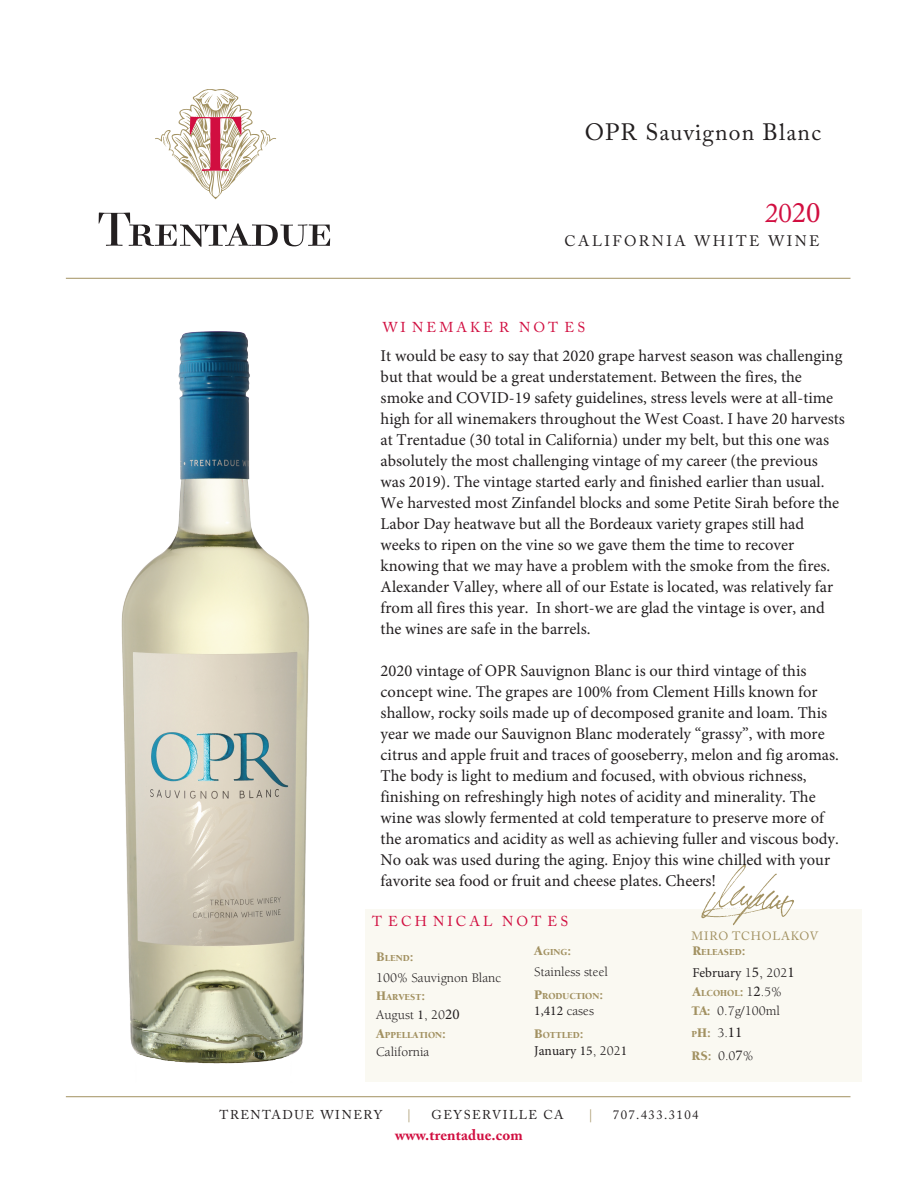
<style>
.page{position:relative;width:918px;height:1188px;background:#fff}
.page>*{position:absolute;margin:0;border:0;box-sizing:border-box;transform-origin:0 0}
.t1{font:26.85px "Adobe Caslon Pro";color:#d10e40}
.t2{font:23.55px "Adobe Caslon Pro";letter-spacing:.05em;color:#231f20}
.t3{font:16.5px/21px "Minion Pro";color:#231f20}
.t4{font:15.15px "Adobe Caslon Pro";letter-spacing:.165em;color:#231f20}
.t5{font:700 15px "Adobe Caslon Pro";letter-spacing:.01em;color:#d10e40}
.t6{font:14.25px "Adobe Caslon Pro";letter-spacing:.215em;color:#d10e40}
.t7{font:13.5px/22.8px "Berkeley";color:#231f20}
.t8{font:13.5px "Minion Pro";color:#231f20}
.t9{font:12.75px "Adobe Caslon Pro";letter-spacing:.11em;color:#231f20}
.t10{font:12.75px "Adobe Caslon Pro";color:#a29161}
.t11{font:12px "Adobe Caslon Pro";letter-spacing:.065em;color:#a29161}
.t12{font:900 9.45px "Berkeley";color:#a29161}
.s1{font-family:"Minion Pro";font-size:30px}
.s2{font-size:13.5px}
.s3{font-family:"Minion Pro"}
.s4{font-family:"Minion Pro";font-size:15px}
.s5{font-family:"Berkeley"}
.s6{font-size:15px}
.s7{font-family:"Berkeley";font-size:15px}
.s8{font-weight:400;font-size:13.5px;color:#231f20}
.s9{font-family:"Minion Pro";font-weight:400;font-size:15px;color:#231f20}
.s10{font-weight:900;color:#a29161}
.s11{font-weight:900;font-size:9.45px;color:#a29161}
</style>
<div class="page">
<hr style="left:66px;top:278px;width:784px;height:1px;background:#a29161">
<hr style="left:66px;top:1096px;width:784px;height:1px;background:#a29161">
<svg style="left:99px;top:213px;width:231px;height:34px"></svg>
<svg style="left:155px;top:89px;width:121px;height:110px"></svg>
<div style="left:365px;top:909px;width:496px;height:173px;background:#faf9f2"></div>
<img style="left:701px;top:864px;width:93px;height:62px">
<img style="left:121px;top:331px;width:188px;height:733px">
<h2 class="t2" style="left:585px;top:118px;width:238px">OPR Sauvignon Blanc</h2>
<h1 class="t1" style="left:765px;top:197px;width:57px">20<span class="s1">20</span></h1>
<p class="t4" style="left:565px;top:232px;width:257px">CALIFORNIA WHITE WINE</p>
<p class="t6" style="left:383px;top:318px;width:204px">WI NEMAKE R NO T ES</p>
<p class="t3" style="left:381px;top:345px;width:466px">It would be easy to say that 2020 grape harvest season was challenging but that would be a great understatement. Between the fires, the smoke and COVID-19 safety guidelines, stress levels were at all-time high for all winemakers throughout the West Coast. I have 20 harvests at Trentadue (30 total in California) under my belt, but this one was absolutely the most challenging vintage of my career (the previous was 2019). The vintage started early and finished earlier than usual.<br>We harvested most Zinfandel blocks and some Petite Sirah before the Labor Day heatwave but all the Bordeaux variety grapes still had weeks to ripen on the vine so we gave them the time to recover knowing that we may have a problem with the smoke from the fires.<br>Alexander Valley, where all of our Estate is located, was relatively far from all fires this year. In short-we are glad the vintage is over, and the wines are safe in the barrels.</p>
<p class="t3" style="left:381px;top:661px;width:460px">2020 vintage of OPR Sauvignon Blanc is our third vintage of this concept wine. The grapes are 100% from Clement Hills known for shallow, rocky soils made up of decomposed granite and loam. This year we made our Sauvignon Blanc moderately “grassy”, with more citrus and apple fruit and traces of gooseberry, melon and fig aromas.<br>The body is light to medium and focused, with obvious richness, finishing on refreshingly high notes of acidity and minerality. The wine was slowly fermented at cold temperature to preserve more of the aromatics and acidity as well as achieving fuller and viscous body.<br>No oak was used during the aging. Enjoy this wine chilled with your favorite sea food or fruit and cheese plates. Cheers!</p>
<p class="t6" style="left:372px;top:913px;width:198px">T ECH NICAL NO T ES</p>
<p class="t12" style="left:376px;top:953px;width:39px"><span class="s2">B</span>LEND<span class="s2">:</span></p>
<p class="t7" style="left:376px;top:966px;width:126px">100% Sauvignon Blanc</p>
<p class="t12" style="left:376px;top:992px;width:50px"><span class="s2">H</span>ARVEST<span class="s2">:</span></p>
<p class="t7" style="left:376px;top:1004px;width:85px">August <span class="s3">1</span>, 20<span class="s4">20</span></p>
<p class="t12" style="left:376px;top:1030px;width:71px"><span class="s2">A</span>PPELLATION<span class="s2">:</span></p>
<p class="t7" style="left:376px;top:1040px;width:55px">California</p>
<p class="t12" style="left:534px;top:947px;width:39px"><span class="s2">A</span>GING<span class="s2">:</span></p>
<p class="t7" style="left:534px;top:961px;width:75px">Stainless steel</p>
<p class="t12" style="left:534px;top:991px;width:70px"><span class="s2">P</span>RODUCTION<span class="s2">:</span></p>
<p class="t8" style="left:534px;top:1002px;width:61px">1,412 <span class="s5">cases</span></p>
<p class="t12" style="left:534px;top:1030px;width:51px"><span class="s2">B</span>OTTLED<span class="s2">:</span></p>
<p class="t8" style="left:534px;top:1042px;width:94px">January 15<span class="s5">, 202</span>1</p>
<p class="t11" style="left:692px;top:928px;width:128px">MIRO TCHOLAKOV</p>
<p class="t12" style="left:692px;top:947px;width:55px"><span class="s2">R</span>ELEASED<span class="s2">:</span></p>
<p class="t8" style="left:692px;top:964px;width:104px">February <span class="s5">1</span><span class="s6">5</span><span class="s7">,</span> <span class="s5">202</span><span class="s6">1</span></p>
<p class="t12" style="left:692px;top:988px;width:91px"><span class="s2">A</span>LCOHOL<span class="s2">:</span> <span class="s8">1</span><span class="s9">2</span><span class="s8">.5%</span></p>
<p class="t7" style="left:692px;top:999px;width:90px"><span class="s10">TA:</span> 0.7g/100ml<br><span class="s11">P</span><span class="s10">H:</span> 3.<span class="s4">11<br></span><span class="s10">RS:</span> 0.0<span class="s4">7</span>%</p>
<p class="t9" style="left:220px;top:1107px;width:164px">TRENTADUE WINERY</p>
<p class="t10" style="left:407px;top:1107px;width:6px">|</p>
<p class="t9" style="left:431px;top:1107px;width:134px">GEYSERVILLE CA</p>
<p class="t10" style="left:588px;top:1107px;width:6px">|</p>
<p class="t9" style="left:613px;top:1107px;width:87px">707.433.3104</p>
<p class="t5" style="left:395px;top:1126px;width:129px">www.trentadue.com</p>
</div>
